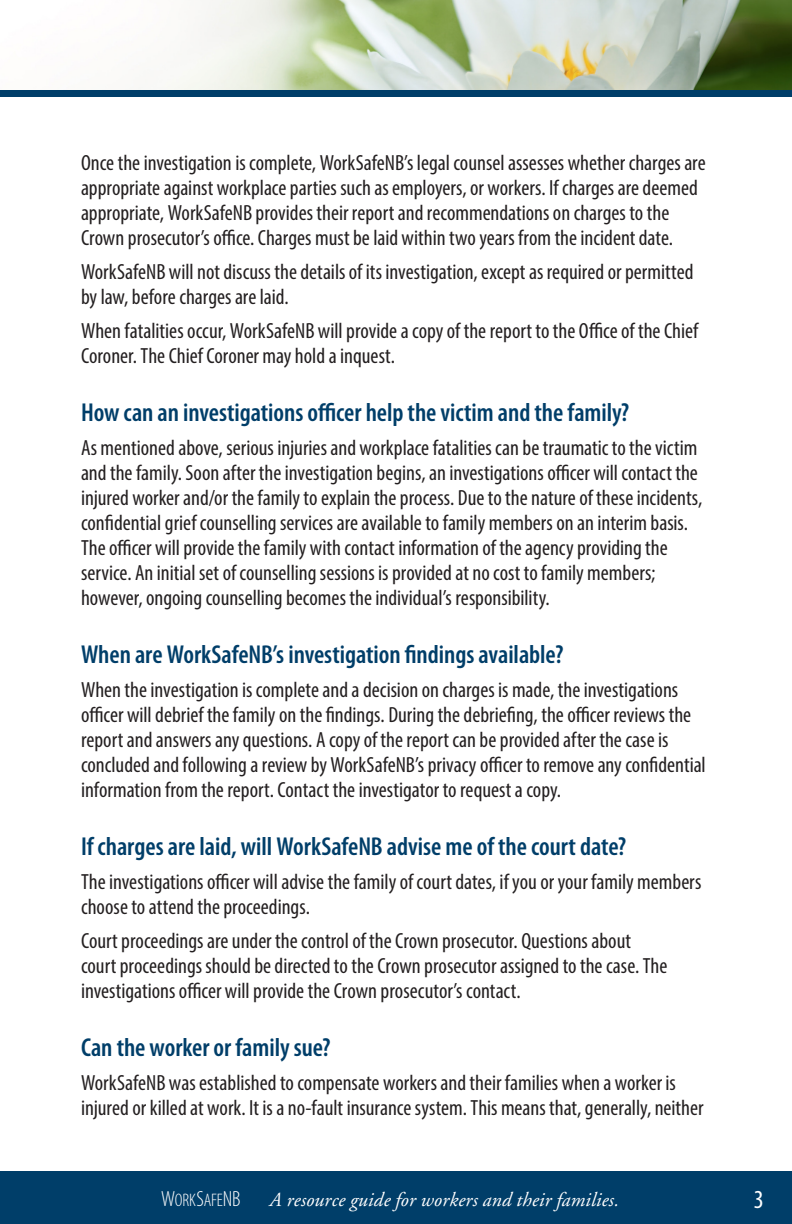
<style>
.page{position:relative;width:792px;height:1224px;background:#fff}
.page>*{position:absolute;margin:0;border:0;box-sizing:border-box;transform-origin:0 0}
.t1{font:600 condensed 26px "Myriad Pro";letter-spacing:-.005em;color:#003e69}
.List_Level_1{font:condensed 26px "Myriad Pro";color:#fff}
.t2{font:condensed 22px/25px "Myriad Pro";color:#231f20}
.t3{font:italic 20px "Adobe Garamond";letter-spacing:.005em;color:#fff}
.t4{font:300 condensed 18.2px "Myriad Pro";letter-spacing:-.005em;color:#fff}
.s1{font-size:22px}
</style>
<div class="page">
<div style="left:0;top:90px;width:792px;height:6px;background:#003e69"></div>
<img style="left:145px;top:0;width:647px;height:90px">
<div style="left:0;top:1171px;width:792px;height:53px;background:#003e69"></div>
<p class="t2" style="left:81px;top:149px;width:626px">Once the investigation is complete, WorkSafeNB’s legal counsel assesses whether charges are appropriate against workplace parties such as employers, or workers. If charges are deemed appropriate, WorkSafeNB provides their report and recommendations on charges to the Crown prosecutor’s office. Charges must be laid within two years from the incident date.</p>
<p class="t2" style="left:81px;top:258px;width:614px">WorkSafeNB will not discuss the details of its investigation, except as required or permitted by law, before charges are laid.</p>
<p class="t2" style="left:81px;top:317px;width:619px">When fatalities occur, WorkSafeNB will provide a copy of the report to the Office of the Chief<br>Coroner. The Chief Coroner may hold a inquest.</p>
<p class="t1" style="left:81px;top:398px;width:550px">How can an investigations officer help the victim and the family?</p>
<p class="t2" style="left:81px;top:435px;width:623px">As mentioned above, serious injuries and workplace fatalities can be traumatic to the victim and the family. Soon after the investigation begins, an investigations officer will contact the injured worker and/or the family to explain the process. Due to the nature of these incidents, confidential grief counselling services are available to family members on an interim basis.<br>The officer will provide the family with contact information of the agency providing the service. An initial set of counselling sessions is provided at no cost to family members; however, ongoing counselling becomes the individual’s responsibility.</p>
<p class="t1" style="left:81px;top:640px;width:484px">When are WorkSafeNB’s investigation findings available?</p>
<p class="t2" style="left:81px;top:677px;width:626px">When the investigation is complete and a decision on charges is made, the investigations officer will debrief the family on the findings. During the debriefing, the officer reviews the report and answers any questions. A copy of the report can be provided after the case is concluded and following a review by WorkSafeNB’s privacy officer to remove any confidential information from the report. Contact the investigator to request a copy.</p>
<p class="t1" style="left:81px;top:832px;width:547px">If charges are laid, will WorkSafeNB advise me of the court date?</p>
<p class="t2" style="left:81px;top:869px;width:622px">The investigations officer will advise the family of court dates, if you or your family members choose to attend the proceedings.</p>
<p class="t2" style="left:81px;top:928px;width:588px">Court proceedings are under the control of the Crown prosecutor. Questions about court proceedings should be directed to the Crown prosecutor assigned to the case. The investigations officer will provide the Crown prosecutor’s contact.</p>
<p class="t1" style="left:81px;top:1033px;width:251px">Can the worker or family sue?</p>
<p class="t2" style="left:81px;top:1070px;width:624px">WorkSafeNB was established to compensate workers and their families when a worker is injured or killed at work. It is a no-fault insurance system. This means that, generally, neither</p>
<p class="t4" style="left:161px;top:1191px;width:81px"><span class="s1">W</span>ORK<span class="s1">S</span>AFE<span class="s1">NB</span></p>
<p class="t3" style="left:269px;top:1189px;width:351px">A resource guide for workers and their families.</p>
<p class="List_Level_1" style="left:754px;top:1183px;width:12px">3</p>
</div>
